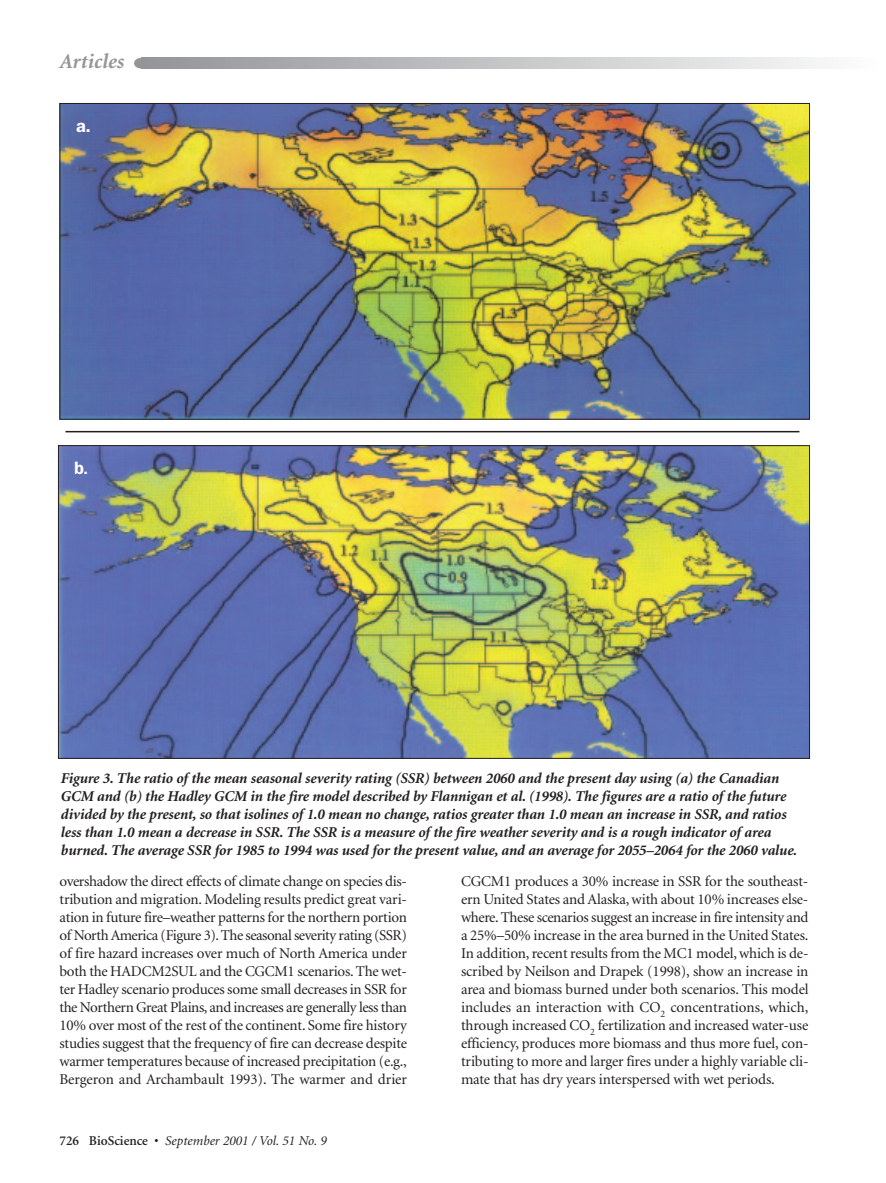
<style>
.page{position:relative;width:886px;height:1183px;background:#fff}
.page>*{position:absolute;margin:0;border:0;box-sizing:border-box;transform-origin:0 0}
.t1{font:italic 700 21px "Minion";color:#939598}
.t2{font:600 18px "Franklin Gothic";color:#fff}
.t3{font:15px/18px "Minion";letter-spacing:-.01em;color:#231f20;text-align:justify}
.t4{font:italic 700 15px/18px "Minion";letter-spacing:-.01em;color:#231f20}
.t5{font:italic 13.5px "Minion";color:#231f20}
.s1{font-size:15px}
.s2{font-weight:600;font-style:normal}
</style>
<div class="page">
<img style="left:57px;top:57px;width:765px;height:702px">
<h1 class="t1" style="left:59px;top:53px;width:66px">Articles</h1>
<p class="t2" style="left:76px;top:120px;width:16px">a.</p>
<p class="t2" style="left:74px;top:462px;width:15px">b<span class="s1">.</span></p>
<p class="t4" style="left:61px;top:770px;width:737px">Figure 3. The ratio of the mean seasonal severity rating (SSR) between 2060 and the present day using (a) the Canadian GCM and (b) the Hadley GCM in the fire model described by Flannigan et al. (1998). The figures are a ratio of the future divided by the present, so that isolines of 1.0 mean no change, ratios greater than 1.0 mean an increase in SSR, and ratios less than 1.0 mean a decrease in SSR. The SSR is a measure of the fire weather severity and is a rough indicator of area burned. The average SSR for 1985 to 1994 was used for the present value, and an average for 2055–2064 for the 2060 value.</p>
<p class="t3" style="left:59px;top:873px;width:349px">overshadow the direct effects of climate change on species dis&shy;tribution and migration. Modeling results predict great vari&shy;ation in future fire–weather patterns for the northern portion of North America (Figure 3). The seasonal severity rating (SSR) of fire hazard increases over much of North America under both the HADCM2SUL and the CGCM1 scenarios. The wet&shy;ter Hadley scenario produces some small decreases in SSR for the Northern Great Plains, and increases are generally less than 10% over most of the rest of the continent. Some fire history studies suggest that the frequency of fire can decrease despite warmer temperatures because of increased precipitation (e.g., Bergeron and Archambault 1993). The warmer and drier</p>
<p class="t3" style="left:461px;top:873px;width:349px">CGCM1 produces a 30% increase in SSR for the southeast&shy;ern United States and Alaska, with about 10% increases else&shy;where. These scenarios suggest an increase in fire intensity and a 25%–50% increase in the area burned in the United States.<br>In addition, recent results from the MC1 model, which is de&shy;scribed by Neilson and Drapek (1998), show an increase in area and biomass burned under both scenarios. This model includes an interaction with CO<sub>2</sub> concentrations, which, through increased CO<sub>2</sub> fertilization and increased water-use efficiency, produces more biomass and thus more fuel, con&shy;tributing to more and larger fires under a highly variable cli&shy;mate that has dry years interspersed with wet periods.</p>
<p class="t5" style="left:59px;top:1135px;width:269px"><span class="s2">726 BioScience •</span> September 2001 / Vol. 51 No. 9</p>
</div>
